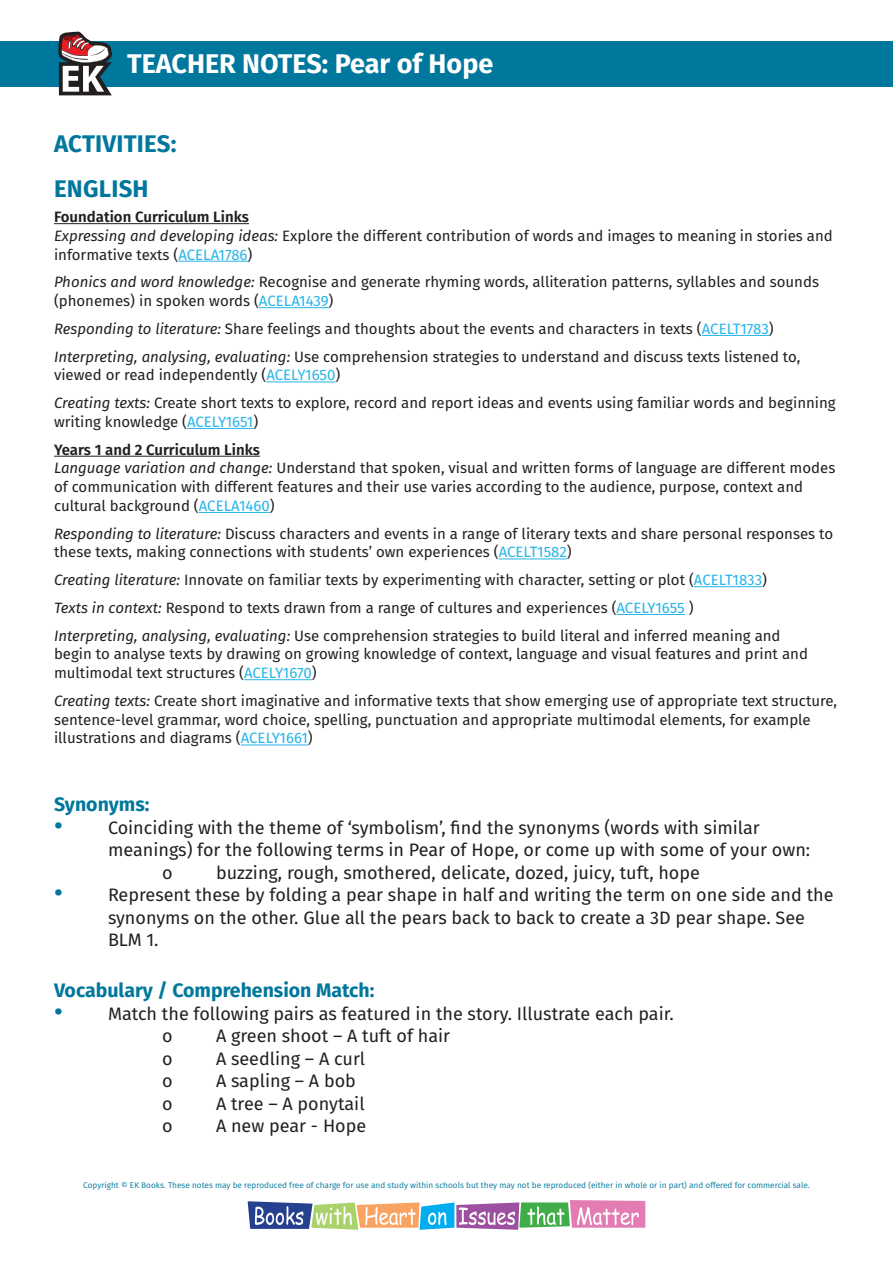
<style>
.page{position:relative;width:893px;height:1263px;background:#fff}
.page>*{position:absolute;margin:0;border:0;box-sizing:border-box;transform-origin:0 0}
.t1{font:700 27px "Fira Sans";color:#fff}
.t2{font:700 24px "Fira Sans";letter-spacing:.01em;color:#00779c}
.t3{font:700 19.5px "Fira Sans";color:#00779c}
.t4{font:18px/22.5px "Fira Sans";color:#231f20}
.t5{font:15px/18.8px "Fira Sans";color:#231f20}
.t6{font:600 15px "Fira Sans";color:#231f20}
.t7{font:8.25px "Fira Sans";color:#00779c}
.s1{font-style:italic}
.s2{color:#26b4e9}
.s3{font-family:"Montserrat";font-weight:900;font-size:24px;color:#00779c}
</style>
<div class="page">
<div style="left:0;top:41px;width:893px;height:45px;background:#00779c"></div>
<svg style="left:58px;top:32px;width:54px;height:63px"></svg>
<hr style="left:54px;top:223px;width:195px;height:1px;background:#231f20">
<hr style="left:178px;top:261px;width:70px;height:1px;background:#26b4e9">
<hr style="left:259px;top:307px;width:70px;height:1px;background:#26b4e9">
<hr style="left:702px;top:335px;width:67px;height:1px;background:#26b4e9">
<hr style="left:266px;top:382px;width:69px;height:1px;background:#26b4e9">
<hr style="left:187px;top:428px;width:66px;height:1px;background:#26b4e9">
<hr style="left:54px;top:456px;width:206px;height:1px;background:#231f20">
<hr style="left:199px;top:512px;width:71px;height:1px;background:#26b4e9">
<hr style="left:499px;top:559px;width:68px;height:1px;background:#26b4e9">
<hr style="left:694px;top:586px;width:68px;height:1px;background:#26b4e9">
<hr style="left:616px;top:614px;width:69px;height:1px;background:#26b4e9">
<hr style="left:244px;top:679px;width:68px;height:1px;background:#26b4e9">
<hr style="left:241px;top:745px;width:67px;height:1px;background:#26b4e9">
<svg style="left:248px;top:1200px;width:397px;height:30px"></svg>
<p class="t1" style="left:127px;top:41px;width:368px">TEACHER NOTES: Pear of Hope</p>
<p class="t2" style="left:54px;top:124px;width:124px">ACTIVITIES:</p>
<p class="t2" style="left:54px;top:169px;width:96px">ENGLISH</p>
<p class="t6" style="left:54px;top:205px;width:196px">Foundation Curriculum Links</p>
<p class="t5" style="left:54px;top:226px;width:780px"><span class="s1">Expressing and developing ideas:</span> Explore the different contribution of words and images to meaning in stories and informative texts (<span class="s2">ACELA1786</span>)</p>
<p class="t5" style="left:54px;top:272px;width:766px"><span class="s1">Phonics and word knowledge:</span> Recognise and generate rhyming words, alliteration patterns, syllables and sounds (phonemes) in spoken words (<span class="s2">ACELA1439</span>)</p>
<p class="t5" style="left:54px;top:319px;width:721px"><span class="s1">Responding to literature:</span> Share feelings and thoughts about the events and characters in texts (<span class="s2">ACELT1783</span>)</p>
<p class="t5" style="left:54px;top:347px;width:748px"><span class="s1">Interpreting, analysing, evaluating:</span> Use comprehension strategies to understand and discuss texts listened to, viewed or read independently (<span class="s2">ACELY1650</span>)</p>
<p class="t5" style="left:54px;top:393px;width:783px"><span class="s1">Creating texts:</span> Create short texts to explore, record and report ideas and events using familiar words and beginning writing knowledge (<span class="s2">ACELY1651</span>)</p>
<p class="t6" style="left:54px;top:437px;width:208px">Years 1 and 2 Curriculum Links</p>
<p class="t5" style="left:54px;top:458px;width:783px"><span class="s1">Language variation and change:</span> Understand that spoken, visual and written forms of language are different modes of communication with different features and their use varies according to the audience, purpose, context and cultural background (<span class="s2">ACELA1460</span>)</p>
<p class="t5" style="left:54px;top:524px;width:781px"><span class="s1">Responding to literature:</span> Discuss characters and events in a range of literary texts and share personal responses to these texts, making connections with students’ own experiences (<span class="s2">ACELT1582</span>)</p>
<p class="t5" style="left:54px;top:570px;width:715px"><span class="s1">Creating literature:</span> Innovate on familiar texts by experimenting with character, setting or plot (<span class="s2">ACELT1833</span>)</p>
<p class="t5" style="left:54px;top:598px;width:641px"><span class="s1">Texts in context:</span> Respond to texts drawn from a range of cultures and experiences (<span class="s2">ACELY1655</span> )</p>
<p class="t5" style="left:54px;top:626px;width:755px"><span class="s1">Interpreting, analysing, evaluating:</span> Use comprehension strategies to build literal and inferred meaning and begin to analyse texts by drawing on growing knowledge of context, language and visual features and print and multimodal text structures (<span class="s2">ACELY1670</span>)</p>
<p class="t5" style="left:54px;top:691px;width:785px"><span class="s1">Creating texts:</span> Create short imaginative and informative texts that show emerging use of appropriate text structure, sentence-level grammar, word choice, spelling, punctuation and appropriate multimodal elements, for example illustrations and diagrams (<span class="s2">ACELY1661</span>)</p>
<p class="t3" style="left:54px;top:788px;width:97px">Synonyms:</p>
<p class="t4" style="left:108px;top:815px;width:704px;text-indent:-54px"><span class="s3">·</span> Coinciding with the theme of ‘symbolism’, find the synonyms (words with similar meanings) for the following terms in Pear of Hope, or come up with some of your own:</p>
<p class="t4" style="left:162px;top:860px;width:12px">o</p>
<p class="t4" style="left:216px;top:860px;width:485px">buzzing, rough, smothered, delicate, dozed, juicy, tuft, hope</p>
<p class="t4" style="left:108px;top:883px;width:727px;text-indent:-54px"><span class="s3">·</span> Represent these by folding a pear shape in half and writing the term on one side and the synonyms on the other. Glue all the pears back to back to create a 3D pear shape. See<br>BLM 1.</p>
<p class="t3" style="left:54px;top:974px;width:322px">Vocabulary / Comprehension Match:</p>
<p class="t4" style="left:54px;top:1001px;width:621px"><span class="s3">·</span> Match the following pairs as featured in the story. Illustrate each pair.</p>
<p class="t4" style="left:162px;top:1024px;width:12px">o</p>
<p class="t4" style="left:216px;top:1024px;width:236px">A green shoot – A tuft of hair</p>
<p class="t4" style="left:162px;top:1046px;width:12px">o</p>
<p class="t4" style="left:216px;top:1046px;width:151px">A seedling – A curl</p>
<p class="t4" style="left:162px;top:1069px;width:12px">o</p>
<p class="t4" style="left:216px;top:1069px;width:141px">A sapling – A bob</p>
<p class="t4" style="left:162px;top:1091px;width:12px">o</p>
<p class="t4" style="left:216px;top:1091px;width:150px">A tree – A ponytail</p>
<p class="t4" style="left:162px;top:1114px;width:12px">o</p>
<p class="t4" style="left:216px;top:1114px;width:152px">A new pear - Hope</p>
<p class="t7" style="left:83px;top:1179px;width:728px">Copyright © EK Books. These notes may be reproduced free of charge for use and study within schools but they may not be reproduced (either in whole or in part) and offered for commercial sale.</p>
</div>
